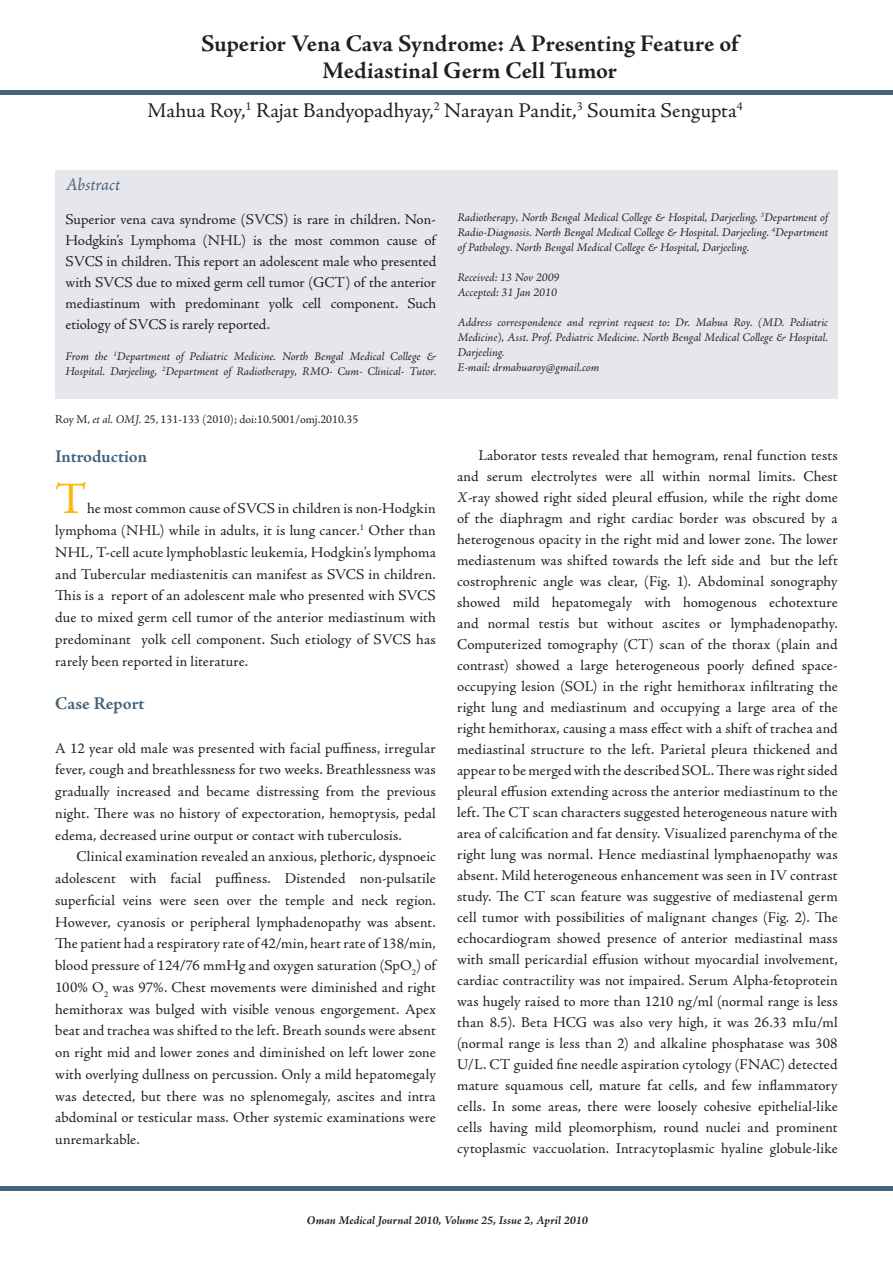
<style>
.page{position:relative;width:893px;height:1263px;background:#fff}
.page>*{position:absolute;margin:0;border:0;box-sizing:border-box;transform-origin:0 0}
.t1{font:45px "Adobe Jenson Pro";color:#fcb814}
.t2{font:700 24px "Adobe Jenson Pro";color:#231f20}
.t3{font:21px "Adobe Jenson Pro";letter-spacing:-.005em;color:#231f20}
._2{font:700 18px "Adobe Jenson Pro";letter-spacing:-.005em;color:#44637a}
._2-2{font:italic 18px "Adobe Jenson Pro";letter-spacing:-.005em;color:#44637a}
.t4{font:15px/21px "Adobe Jenson Pro";letter-spacing:.005em;color:#231f20;text-align:justify}
.t5{font:italic 12px/15px "Adobe Jenson Pro";letter-spacing:-.005em;color:#231f20;text-align:justify}
.t6{font:12px "Adobe Jenson Pro";color:#231f20}
.t7{font:italic 700 12px "Adobe Jenson Pro";color:#231f20}
.s1{font-style:italic}
</style>
<div class="page">
<hr style="left:0;top:90px;width:893px;height:4px;background:#44637a">
<div style="left:0;top:1186px;width:893px;height:5px;background:#44637a"></div>
<div style="left:55px;top:170px;width:783px;height:228px;background:#e6e7ec"></div>
<p class="t2" style="left:201px;top:30px;width:539px">Superior Vena Cava Syndrome: A Presenting Feature of</p>
<p class="t2" style="left:322px;top:57px;width:296px">Mediastinal Germ Cell Tumor</p>
<p class="t3" style="left:147px;top:99px;width:597px">Mahua Roy,<sup>1</sup> Rajat Bandyopadhyay,<sup>2</sup> Narayan Pandit,<sup>3</sup> Soumita Sengupta<sup>4</sup></p>
<p class="_2-2" style="left:66px;top:174px;width:56px">Abstract</p>
<p class="t4" style="left:66px;top:209px;width:372px">Superior vena cava syndrome (SVCS) is rare in children. Non-Hodgkin’s Lymphoma (NHL) is the most common cause of SVCS in children. This report an adolescent male who presented with SVCS due to mixed germ cell tumor (GCT) of the anterior mediastinum with predominant yolk cell component. Such etiology of SVCS is rarely reported.</p>
<p class="t5" style="left:66px;top:350px;width:372px">From the <sup>1</sup>Department of Pediatric Medicine. North Bengal Medical College &amp;<br>Hospital. Darjeeling, <sup>2</sup>Department of Radiotherapy, RMO- Cum- Clinical- Tutor.</p>
<p class="t6" style="left:55px;top:412px;width:305px">Roy M, <span class="s1">et al. OMJ.</span> 25, 131-133 (2010); doi:10.5001/omj.2010.35</p>
<p class="_2" style="left:55px;top:446px;width:93px">Introduction</p>
<p class="t1" style="left:55px;top:474px;width:33px">T</p>
<p class="t4" style="left:55px;top:498px;width:382px;line-height:21.8px;text-indent:32px">he most common cause of SVCS in children is non-Hodgkin lymphoma (NHL) while in adults, it is lung cancer.<sup>1</sup> Other than NHL, T-cell acute lymphoblastic leukemia, Hodgkin’s lymphoma and Tubercular mediastenitis can manifest as SVCS in children.<br>This is a report of an adolescent male who presented with SVCS due to mixed germ cell tumor of the anterior mediastinum with predominant yolk cell component. Such etiology of SVCS has rarely been reported in literature.</p>
<p class="_2" style="left:55px;top:693px;width:91px">Case Report</p>
<p class="t4" style="left:55px;top:737px;width:382px;line-height:21.8px">A 12 year old male was presented with facial puffiness, irregular fever, cough and breathlessness for two weeks. Breathlessness was gradually increased and became distressing from the previous night. There was no history of expectoration, hemoptysis, pedal edema, decreased urine output or contact with tuberculosis.</p>
<p class="t4" style="left:55px;top:846px;width:382px;line-height:21.8px;text-indent:21px">Clinical examination revealed an anxious, plethoric, dyspnoeic adolescent with facial puffiness. Distended non-pulsatile superficial veins were seen over the temple and neck region.<br>However, cyanosis or peripheral lymphadenopathy was absent.<br>The patient had a respiratory rate of 42/min, heart rate of 138/min, blood pressure of 124/76 mmHg and oxygen saturation (SpO<sub>2</sub>) of 100% O<sub>2</sub> was 97%. Chest movements were diminished and right hemithorax was bulged with visible venous engorgement. Apex beat and trachea was shifted to the left. Breath sounds were absent on right mid and lower zones and diminished on left lower zone with overlying dullness on percussion. Only a mild hepatomegaly was detected, but there was no splenomegaly, ascites and intra abdominal or testicular mass. Other systemic examinations were unremarkable.</p>
<p class="t5" style="left:457px;top:211px;width:372px">Radiotherapy, North Bengal Medical College &amp; Hospital, Darjeeling, <sup>3</sup>Department of Radio-Diagnosis. North Bengal Medical College &amp; Hospital. Darjeeling. <sup>4</sup>Department of Pathology. North Bengal Medical College &amp; Hospital, Darjeeling.</p>
<p class="t5" style="left:457px;top:271px;width:103px">Received: 13 Nov 2009</p>
<p class="t5" style="left:457px;top:286px;width:101px">Accepted: 31 Jan 2010</p>
<p class="t5" style="left:457px;top:316px;width:372px">Address correspondence and reprint request to: Dr. Mahua Roy. (MD. Pediatric Medicine), Asst. Prof. Pediatric Medicine. North Bengal Medical College &amp; Hospital.<br>Darjeeling.</p>
<p class="t5" style="left:457px;top:361px;width:143px">E-mail: drmahuaroy@gmail.com</p>
<p class="t4" style="left:457px;top:445px;width:382px;text-indent:21px">Laborator tests revealed that hemogram, renal function tests and serum electrolytes were all within normal limits. Chest <span class="s1">X</span>-ray showed right sided pleural effusion, while the right dome of the diaphragm and right cardiac border was obscured by a heterogenous opacity in the right mid and lower zone. The lower mediastenum was shifted towards the left side and but the left costrophrenic angle was clear, (Fig. 1). Abdominal sonography showed mild hepatomegaly with homogenous echotexture and normal testis but without ascites or lymphadenopathy.<br>Computerized tomography (CT) scan of the thorax (plain and contrast) showed a large heterogeneous poorly defined space&shy;occupying lesion (SOL) in the right hemithorax infiltrating the right lung and mediastinum and occupying a large area of the right hemithorax, causing a mass effect with a shift of trachea and mediastinal structure to the left. Parietal pleura thickened and appear to be merged with the described SOL. There was right sided pleural effusion extending across the anterior mediastinum to the left. The CT scan characters suggested heterogeneous nature with area of calcification and fat density. Visualized parenchyma of the right lung was normal. Hence mediastinal lymphaenopathy was absent. Mild heterogeneous enhancement was seen in IV contrast study. The CT scan feature was suggestive of mediastenal germ cell tumor with possibilities of malignant changes (Fig. 2). The echocardiogram showed presence of anterior mediastinal mass with small pericardial effusion without myocardial involvement, cardiac contractility was not impaired. Serum Alpha-fetoprotein was hugely raised to more than 1210 ng/ml (normal range is less than 8.5). Beta HCG was also very high, it was 26.33 mIu/ml (normal range is less than 2) and alkaline phosphatase was 308<br>U/L. CT guided fine needle aspiration cytology (FNAC) detected mature squamous cell, mature fat cells, and few inflammatory cells. In some areas, there were loosely cohesive epithelial-like cells having mild pleomorphism, round nuclei and prominent cytoplasmic vaccuolation. Intracytoplasmic hyaline globule-like</p>
<p class="t7" style="left:307px;top:1214px;width:283px">Oman Medical Journal 2010, Volume 25, Issue 2, April 2010</p>
</div>
